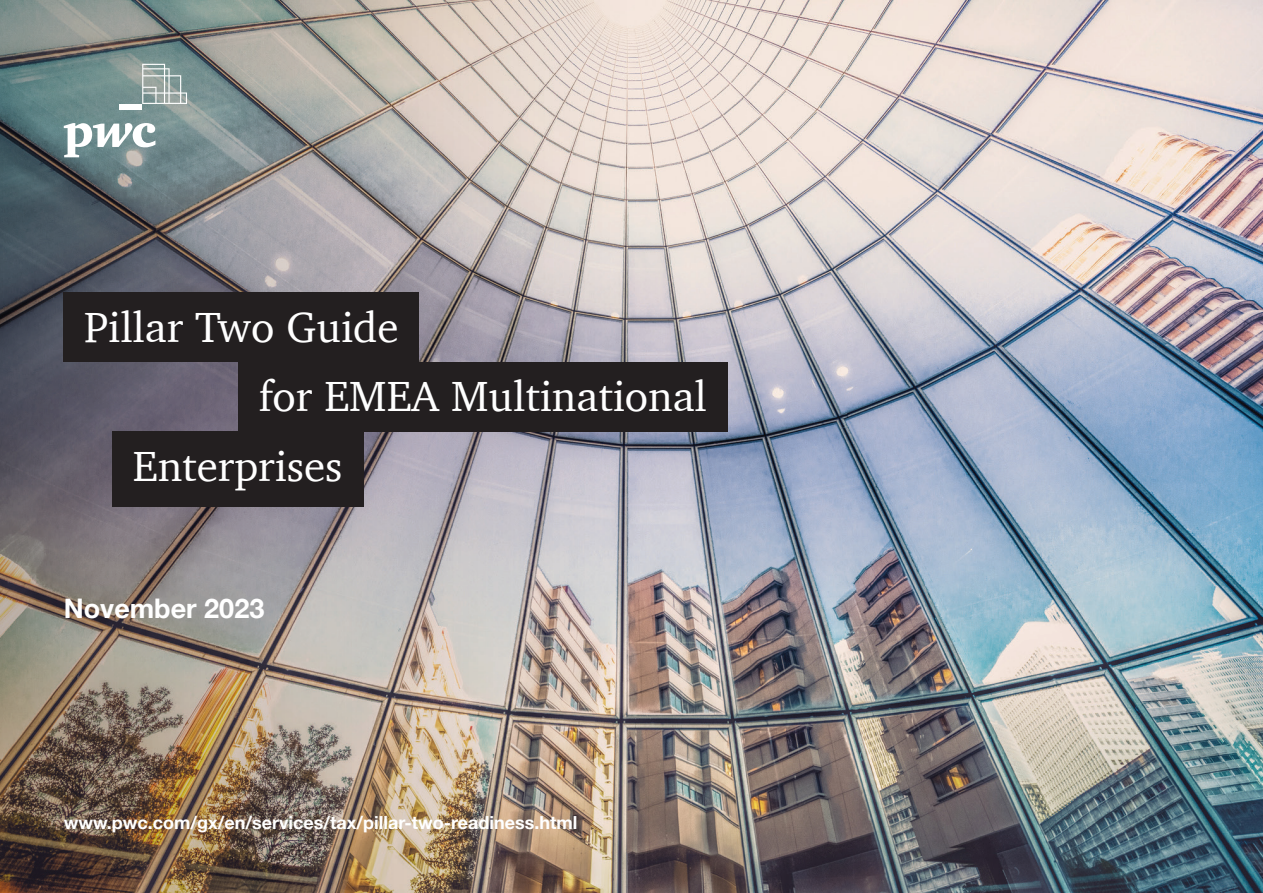
<style>
.page{position:relative;width:1263px;height:893px;background:#fff}
.page>*{position:absolute;margin:0;border:0;box-sizing:border-box;transform-origin:0 0}
.t1{font:43.2px "Charter";color:#fff}
.t2{font:700 27px "Helvetica Neue";color:#fff}
.t3{font:700 18px "Helvetica Neue";color:#fff}
</style>
<div class="page">
<img style="left:631px;top:0;width:632px;height:893px">
<img style="left:0;top:0;width:631px;height:893px">
<div style="left:64px;top:292px;width:355px;height:70px;background:#231f20"></div>
<div style="left:112px;top:432px;width:252px;height:75px;background:#231f20"></div>
<div style="left:238px;top:362px;width:490px;height:70px;background:#231f20"></div>
<div style="left:119px;top:104px;width:23px;height:6px;background:#fff"></div>
<svg style="left:64px;top:123px;width:91px;height:34px"></svg>
<svg style="left:142px;top:64px;width:45px;height:40px;background:#a2b0ae"></svg>
<h1 class="t1" style="left:84px;top:290px;width:316px">Pillar Two Guide</h1>
<h1 class="t1" style="left:259px;top:359px;width:450px">for EMEA Multinational</h1>
<h1 class="t1" style="left:133px;top:429px;width:211px">Enterprises</h1>
<h2 class="t2" style="left:64px;top:587px;width:202px">November 2023</h2>
<p class="t3" style="left:64px;top:809px;width:515px">www.pwc.com/gx/en/services/tax/pillar-two-readiness.html</p>
</div>
